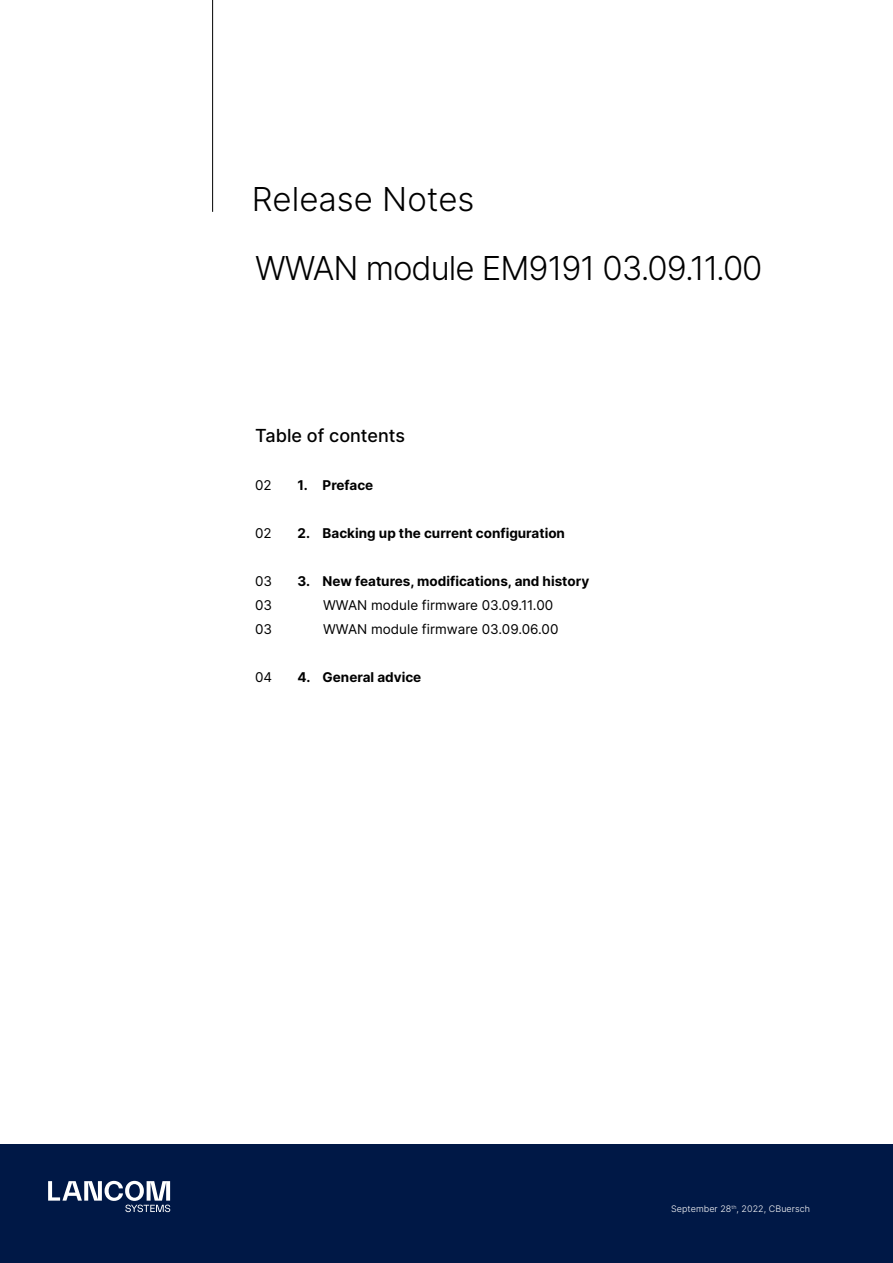
<style>
.page{position:relative;width:893px;height:1263px;background:#fff}
.page>*{position:absolute;margin:0;border:0;box-sizing:border-box;transform-origin:0 0}
.t1{font:300 33px "Inter";letter-spacing:-.03em;color:#000}
.t2{font:300 33px "Inter";color:#000}
.t3{font:500 18px "Inter";color:#000}
.t4{font:700 13.5px "Inter";color:#000}
.t5{font:13.5px "Inter";color:#000}
.t6{font:300 9px "Inter";letter-spacing:.005em;color:#fff}
</style>
<div class="page">
<div style="left:0;top:1144px;width:893px;height:119px;background:#001846"></div>
<hr style="left:212px;top:0;width:1px;height:212px;background:#000">
<svg style="left:48px;top:1181px;width:122px;height:31px"></svg>
<h1 class="t2" style="left:252px;top:175px;width:224px">Release Notes</h1>
<h1 class="t1" style="left:255px;top:244px;width:509px">WWAN module EM9191 03.09.11.00</h1>
<h2 class="t3" style="left:255px;top:423px;width:151px">Table of contents</h2>
<p class="t5" style="left:255px;top:476px;width:18px">02</p>
<p class="t4" style="left:298px;top:475px;width:77px">1. Preface</p>
<p class="t5" style="left:255px;top:524px;width:18px">02</p>
<p class="t4" style="left:298px;top:523px;width:269px">2. Backing up the current configuration</p>
<p class="t5" style="left:255px;top:572px;width:19px">03</p>
<p class="t4" style="left:298px;top:571px;width:293px">3. New features, modifications, and history</p>
<p class="t5" style="left:255px;top:596px;width:19px">03</p>
<p class="t5" style="left:323px;top:596px;width:232px">WWAN module firmware 03.09.11.00</p>
<p class="t5" style="left:255px;top:620px;width:19px">03</p>
<p class="t5" style="left:323px;top:620px;width:237px">WWAN module firmware 03.09.06.00</p>
<p class="t5" style="left:255px;top:668px;width:19px">04</p>
<p class="t4" style="left:298px;top:667px;width:125px">4. General advice</p>
<p class="t6" style="left:671px;top:1202px;width:140px">September 28<sup>th</sup>, 2022, CBuersch</p>
</div>
